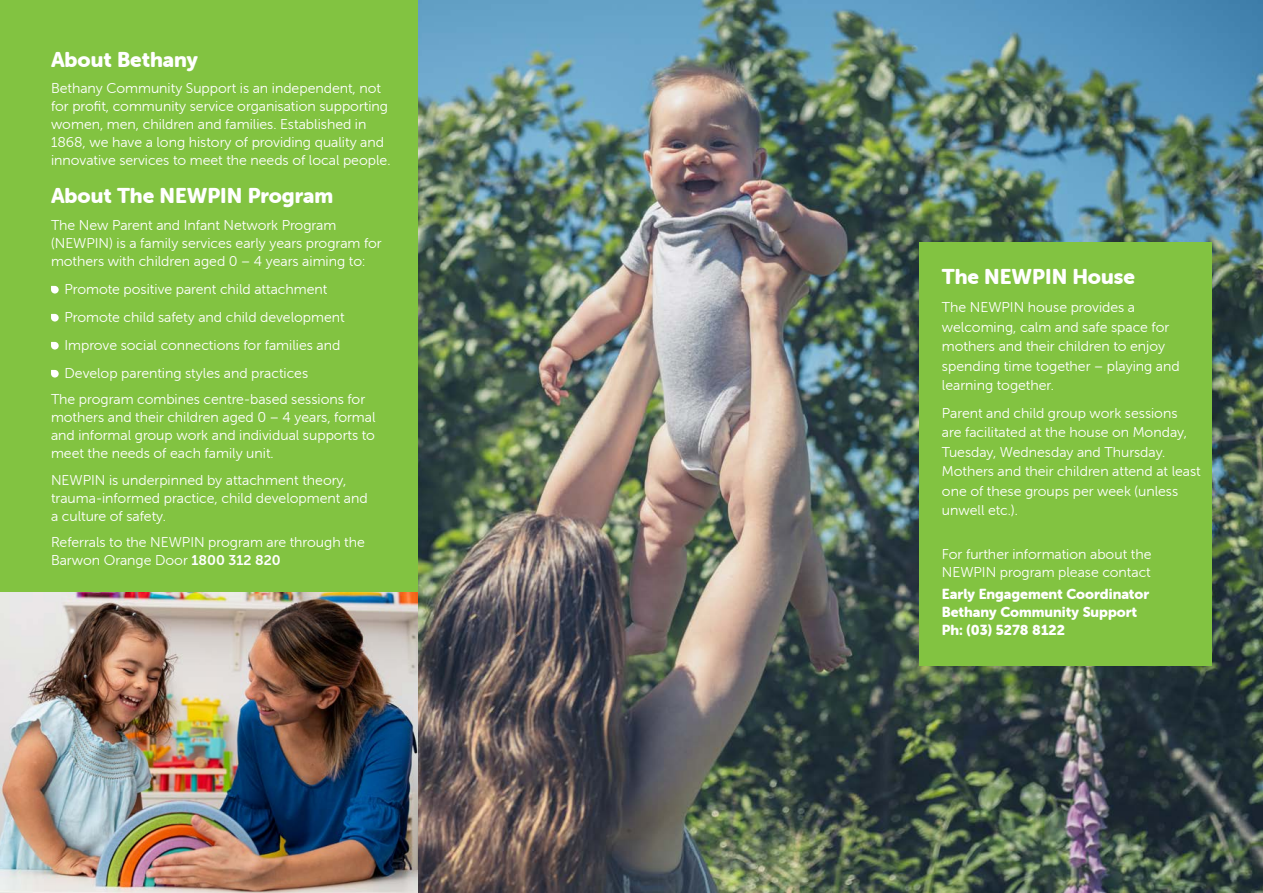
<style>
.page{position:relative;width:1263px;height:893px;background:#fff}
.page>*{position:absolute;margin:0;border:0;box-sizing:border-box;transform-origin:0 0}
.t1{font:21px "Museo Sans Rounded 900";color:#fff}
.t2{font:14.25px/18px "Museo Sans Rounded 300";color:#fff}
.t3{font:14.25px/18px "Museo Sans Rounded 900";color:#fff}
.s1{font-family:"Museo Sans Rounded 700"}
</style>
<div class="page">
<img style="left:418px;top:0;width:845px;height:893px">
<div style="left:0;top:0;width:418px;height:893px;background:#82c341"></div>
<div style="left:919px;top:242px;width:293px;height:423px;background:#82c341"></div>
<svg style="left:51px;top:286px;width:8px;height:8px"></svg>
<svg style="left:51px;top:314px;width:8px;height:8px"></svg>
<svg style="left:51px;top:342px;width:8px;height:8px"></svg>
<svg style="left:51px;top:370px;width:8px;height:8px"></svg>
<img style="left:0;top:592px;width:418px;height:301px">
<h1 class="t1" style="left:51px;top:47px;width:149px">About Bethany</h1>
<p class="t2" style="left:51px;top:80px;width:341px">Bethany Community Support is an independent, not for profit, community service organisation supporting women, men, children and families. Established in 1868, we have a long history of providing quality and innovative services to meet the needs of local people.</p>
<h1 class="t1" style="left:51px;top:184px;width:284px">About The NEWPIN Program</h1>
<p class="t2" style="left:51px;top:216px;width:332px">The New Parent and Infant Network Program (NEWPIN) is a family services early years program for mothers with children aged 0 – 4 years aiming to:</p>
<p class="t2" style="left:65px;top:275px;width:282px;line-height:28px">Promote positive parent child attachment Promote child safety and child development Improve social connections for families and Develop parenting styles and practices</p>
<p class="t2" style="left:51px;top:390px;width:326px">The program combines centre-based sessions for mothers and their children aged 0 – 4 years, formal and informal group work and individual supports to meet the needs of each family unit.</p>
<p class="t2" style="left:51px;top:471px;width:318px">NEWPIN is underpinned by attachment theory, trauma-informed practice, child development and a culture of safety.</p>
<p class="t2" style="left:51px;top:533px;width:315px">Referrals to the NEWPIN program are through the<br>Barwon Orange Door <span class="s1">1800 312 820</span></p>
<h1 class="t1" style="left:942px;top:265px;width:195px">The NEWPIN House</h1>
<p class="t2" style="left:942px;top:297px;width:239px;line-height:19.5px">The NEWPIN house provides a welcoming, calm and safe space for mothers and their children to enjoy spending time together – playing and learning together.</p>
<p class="t2" style="left:942px;top:403px;width:260px;line-height:19.5px">Parent and child group work sessions<br>are facilitated at the house on Monday, Tuesday, Wednesday and Thursday.<br>Mothers and their children attend at least one of these groups per week (unless unwell etc.).</p>
<p class="t2" style="left:942px;top:545px;width:211px">For further information about the<br>NEWPIN program please contact</p>
<p class="t3" style="left:942px;top:585px;width:209px">Early Engagement Coordinator<br>Bethany Community Support<br>Ph: (03) 5278 8122</p>
</div>
